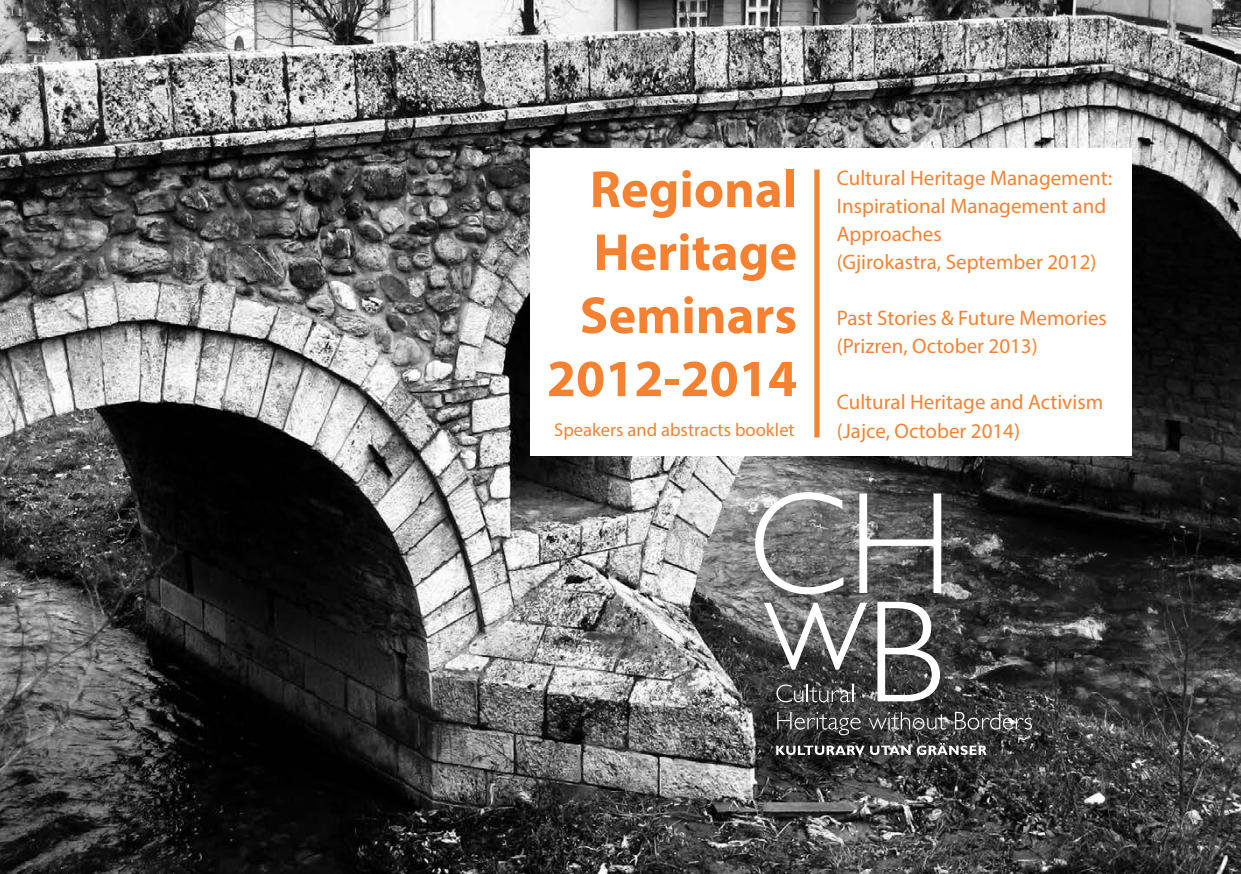
<style>
.page{position:relative;width:1241px;height:874px;background:#fff}
.page>*{position:absolute;margin:0;border:0;box-sizing:border-box;transform-origin:0 0}
.t1{font:700 52.5px/63px "Myriad Pro";color:#f58232;text-align:right}
.t2{font:21px/28px "Myriad Pro";color:#f58232}
.t3{font:18.55px "Myriad Pro";color:#f58232}
</style>
<div class="page">
<img style="left:0;top:0;width:1240px;height:873px">
<svg style="left:755px;top:492px;width:88px;height:102px"></svg>
<svg style="left:859px;top:493px;width:82px;height:99px"></svg>
<svg style="left:877px;top:601px;width:62px;height:100px"></svg>
<svg style="left:763px;top:602px;width:104px;height:67px"></svg>
<svg style="left:776px;top:684px;width:77px;height:18px"></svg>
<svg style="left:777px;top:711px;width:83px;height:23px;background:#575757"></svg>
<svg style="left:868px;top:711px;width:77px;height:18px"></svg>
<svg style="left:954px;top:711px;width:77px;height:18px"></svg>
<svg style="left:776px;top:745px;width:88px;height:9px"></svg>
<svg style="left:870px;top:745px;width:40px;height:9px"></svg>
<svg style="left:916px;top:742px;width:70px;height:12px"></svg>
<div style="left:530px;top:148px;width:600px;height:307px;background:#fff"></div>
<div style="left:814px;top:169px;width:5px;height:268px;background:#f58232"></div>
<h1 class="t1" style="left:547px;top:156px;width:252px">Regional<br>Heritage<br>Seminars<br>2012-2014</h1>
<p class="t3" style="left:554px;top:418px;width:242px">Speakers and abstracts booklet</p>
<p class="t2" style="left:836px;top:164px;width:277px">Cultural Heritage Management:<br>Inspirational Management and<br>Approaches<br>(Gjirokastra, September 2012)</p>
<p class="t2" style="left:836px;top:304px;width:271px">Past Stories &amp; Future Memories (Prizren, October 2013)</p>
<p class="t2" style="left:836px;top:388px;width:268px">Cultural Heritage and Activism (Jajce, October 2014)</p>
</div>
